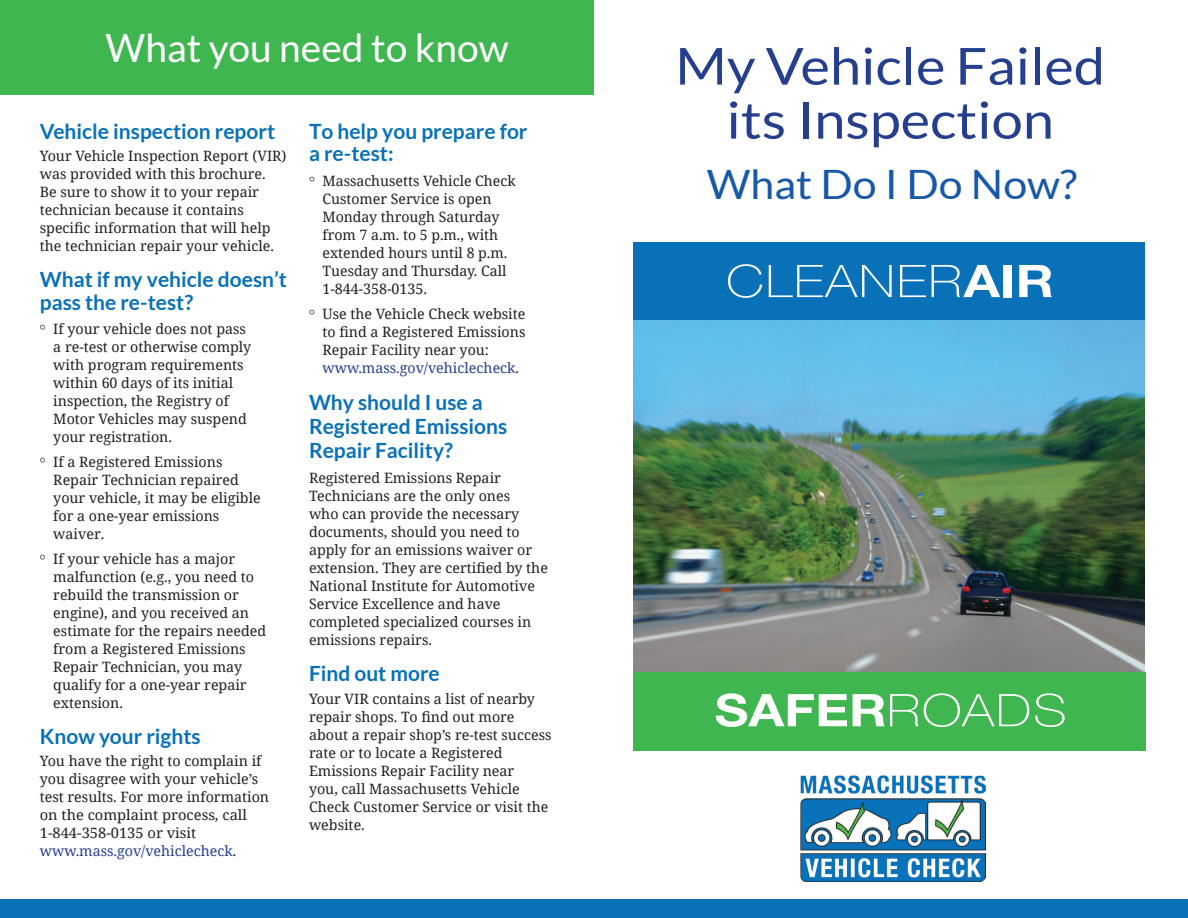
<style>
.page{position:relative;width:1188px;height:918px;background:#fff}
.page>*{position:absolute;margin:0;border:0;box-sizing:border-box;transform-origin:0 0}
.t1{font:51px/54px "Lato";color:#253f8e;text-align:center;scale:1.1 1}
.t2{font:700 45px "Helvetica Neue";color:#fff;scale:1.16 1}
.t3{font:100 45px "Helvetica Neue";letter-spacing:.03em;color:#fff;scale:1.19 1}
.t4{font:40.5px "Lato";color:#1758a8;scale:1.06 1}
.t5{font:39px "Lato";color:#fff}
.t6{font:700 21px/22.5px "Lato";color:#0971b8}
.t7{font:14.25px/18px "Noto Serif";color:#231f20}
.s1{font-family:"Freight Text Pro"}
.s2{color:#253f8e}
.s3{font-weight:100}
.s4{font-weight:700}
</style>
<div class="page">
<div style="left:0;top:0;width:594px;height:94px;background:#40b650"></div>
<div style="left:0;top:900px;width:1188px;height:18px;background:#0971b8"></div>
<img style="left:633px;top:320px;width:512px;height:352px">
<div style="left:633px;top:672px;width:513px;height:79px;background:#40b650"></div>
<div style="left:633px;top:242px;width:512px;height:78px;background:#0971b8"></div>
<img style="left:800px;top:776px;width:186px;height:106px">
<h3 class="t5" style="left:106px;top:26px;width:404px">What you need to know</h3>
<h1 class="t1" style="left:675px;top:39px;width:392px">My Vehicle Failed its Inspection</h1>
<h3 class="t4" style="left:707px;top:161px;width:351px">What Do I Do Now?</h3>
<h3 class="t6" style="left:40px;top:119px;width:237px">Vehicle inspection report</h3>
<p class="t7" style="left:40px;top:146px;width:248px">Your Vehicle Inspection Report (VIR) was provided with this brochure.<br>Be sure to show it to your repair technician because it contains specific information that will help the technician repair your vehicle.</p>
<h3 class="t6" style="left:40px;top:268px;width:249px">What if my vehicle doesn’t pass the re-test?</h3>
<p class="t7" style="left:53px;top:320px;width:200px;text-indent:-13px"><span class="s1">°</span> If your vehicle does not pass a re-test or otherwise comply with program requirements within 60 days of its initial inspection, the Registry of<br>Motor Vehicles may suspend your registration.</p>
<p class="t7" style="left:53px;top:452px;width:209px;text-indent:-13px"><span class="s1">°</span> If a Registered Emissions<br>Repair Technician repaired your vehicle, it may be eligible for a one-year emissions waiver.</p>
<p class="t7" style="left:53px;top:549px;width:214px;text-indent:-13px"><span class="s1">°</span> If your vehicle has a major malfunction (e.g., you need to rebuild the transmission or engine), and you received an estimate for the repairs needed from a Registered Emissions<br>Repair Technician, you may qualify for a one-year repair extension.</p>
<h3 class="t6" style="left:40px;top:725px;width:162px">Know your rights</h3>
<p class="t7" style="left:40px;top:752px;width:231px">You have the right to complain if you disagree with your vehicle’s test results. For more information on the complaint process, call<br>1-844-358-0135 or visit <span class="s2">www.mass.gov/vehiclecheck</span>.</p>
<h3 class="t6" style="left:309px;top:119px;width:220px">To help you prepare for a re-test:</h3>
<p class="t7" style="left:323px;top:171px;width:195px;text-indent:-14px"><span class="s1">°</span> Massachusetts Vehicle Check<br>Customer Service is open<br>Monday through Saturday from 7 a.m. to 5 p.m., with extended hours until 8 p.m.<br>Tuesday and Thursday. Call<br>1-844-358-0135.</p>
<p class="t7" style="left:323px;top:304px;width:204px;text-indent:-13px"><span class="s1">°</span> Use the Vehicle Check website to find a Registered Emissions<br>Repair Facility near you: <span class="s2">www.mass.gov/vehiclecheck</span>.</p>
<h3 class="t6" style="left:309px;top:390px;width:200px;line-height:24px">Why should I use a<br>Registered Emissions<br>Repair Facility?</h3>
<p class="t7" style="left:309px;top:468px;width:240px">Registered Emissions Repair<br>Technicians are the only ones<br>who can provide the necessary documents, should you need to apply for an emissions waiver or extension. They are certified by the<br>National Institute for Automotive<br>Service Excellence and have completed specialized courses in emissions repairs.</p>
<h3 class="t6" style="left:309px;top:662px;width:132px">Find out more</h3>
<p class="t7" style="left:309px;top:690px;width:244px">Your VIR contains a list of nearby repair shops. To find out more about a repair shop’s re-test success rate or to locate a Registered<br>Emissions Repair Facility near<br>you, call Massachusetts Vehicle<br>Check Customer Service or visit the website.</p>
<h2 class="t2" style="left:715px;top:675px;width:305px">SAFER<span class="s3">ROADS</span></h2>
<h2 class="t3" style="left:726px;top:247px;width:277px">CLEANER<span class="s4">AIR</span></h2>
</div>
